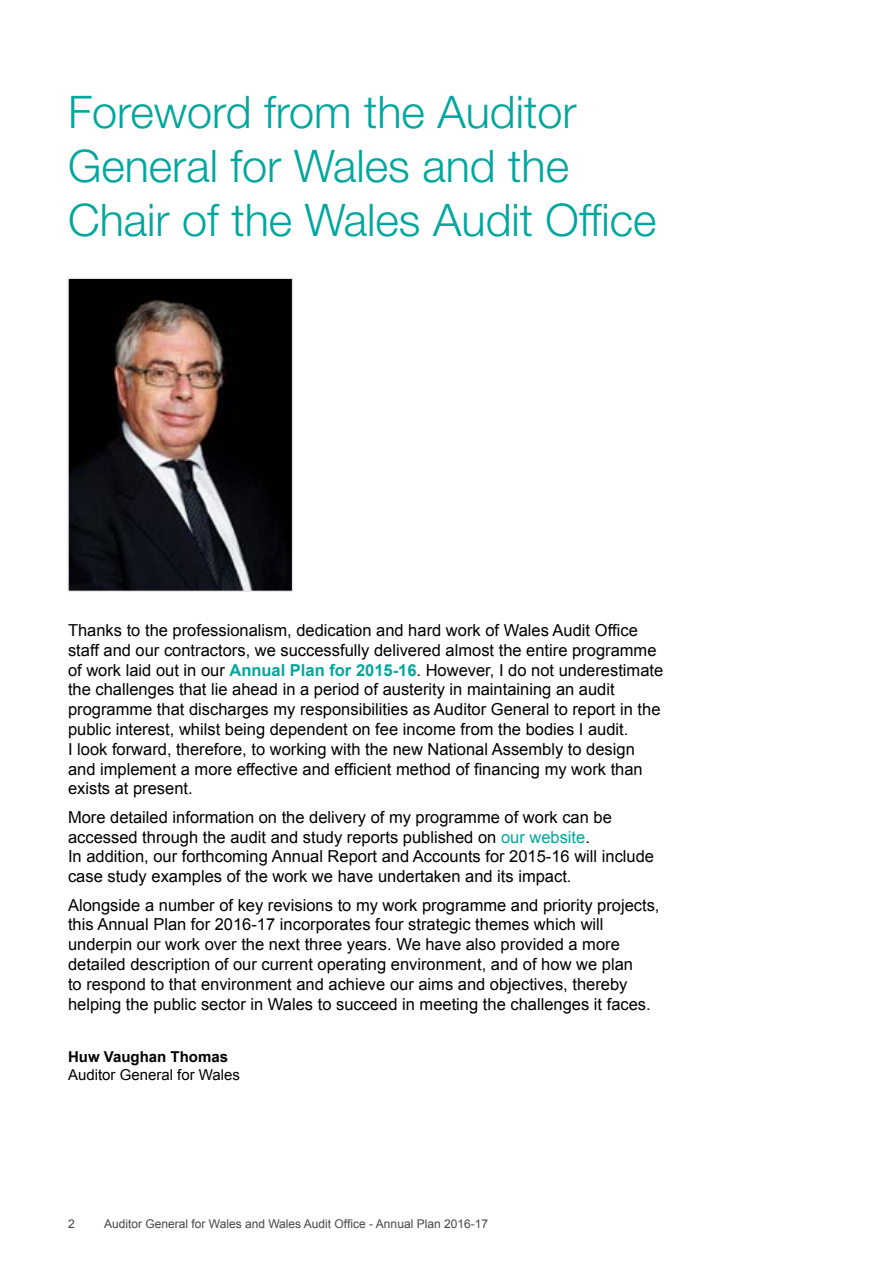
<style>
.page{position:relative;width:893px;height:1263px;background:#fff}
.page>*{position:absolute;margin:0;border:0;box-sizing:border-box;transform-origin:0 0}
.t1{font:300 45px/54px "Helvetica Neue LT Std";color:#00a79e}
.t2{font:16.5px/19.8px "Arial";color:#000}
.t3{font:15px/18px "Arial";color:#000}
.t4{font:12px "Arial";color:#464547}
.s1{font-weight:700;color:#00a79e}
.s2{color:#00a79e}
.s3{font-weight:700}
</style>
<div class="page">
<img style="left:70px;top:280px;width:220px;height:309px">
<div style="left:67px;top:277px;width:226px;height:315px;border:2px solid #e6e7e8"></div>
<p class="t1" style="left:68px;top:84px;width:590px">Foreword from the Auditor<br>General for Wales and the<br>Chair of the Wales Audit Office</p>
<p class="t2" style="left:68px;top:620px;width:597px">Thanks to the professionalism, dedication and hard work of Wales Audit Office staff and our contractors, we successfully delivered almost the entire programme of work laid out in our <span class="s1">Annual Plan for 2015-16</span>. However, I do not underestimate the challenges that lie ahead in a period of austerity in maintaining an audit programme that discharges my responsibilities as Auditor General to report in the public interest, whilst being dependent on fee income from the bodies I audit.<br>I look forward, therefore, to working with the new National Assembly to design and implement a more effective and efficient method of financing my work than exists at present.</p>
<p class="t2" style="left:68px;top:807px;width:588px">More detailed information on the delivery of my programme of work can be accessed through the audit and study reports published on <span class="s2">our website</span>.<br>In addition, our forthcoming Annual Report and Accounts for 2015-16 will include case study examples of the work we have undertaken and its impact.</p>
<p class="t2" style="left:68px;top:895px;width:593px">Alongside a number of key revisions to my work programme and priority projects, this Annual Plan for 2016-17 incorporates four strategic themes which will underpin our work over the next three years. We have also provided a more detailed description of our current operating environment, and of how we plan<br>to respond to that environment and achieve our aims and objectives, thereby helping the public sector in Wales to succeed in meeting the challenges it faces.</p>
<p class="t3" style="left:68px;top:1048px;width:174px"><span class="s3">Huw Vaughan Thomas<br></span>Auditor General for Wales</p>
<p class="t4" style="left:68px;top:1216px;width:8px">2</p>
<p class="t4" style="left:104px;top:1216px;width:385px">Auditor General for Wales and Wales Audit Office - Annual Plan 2016-17</p>
</div>
